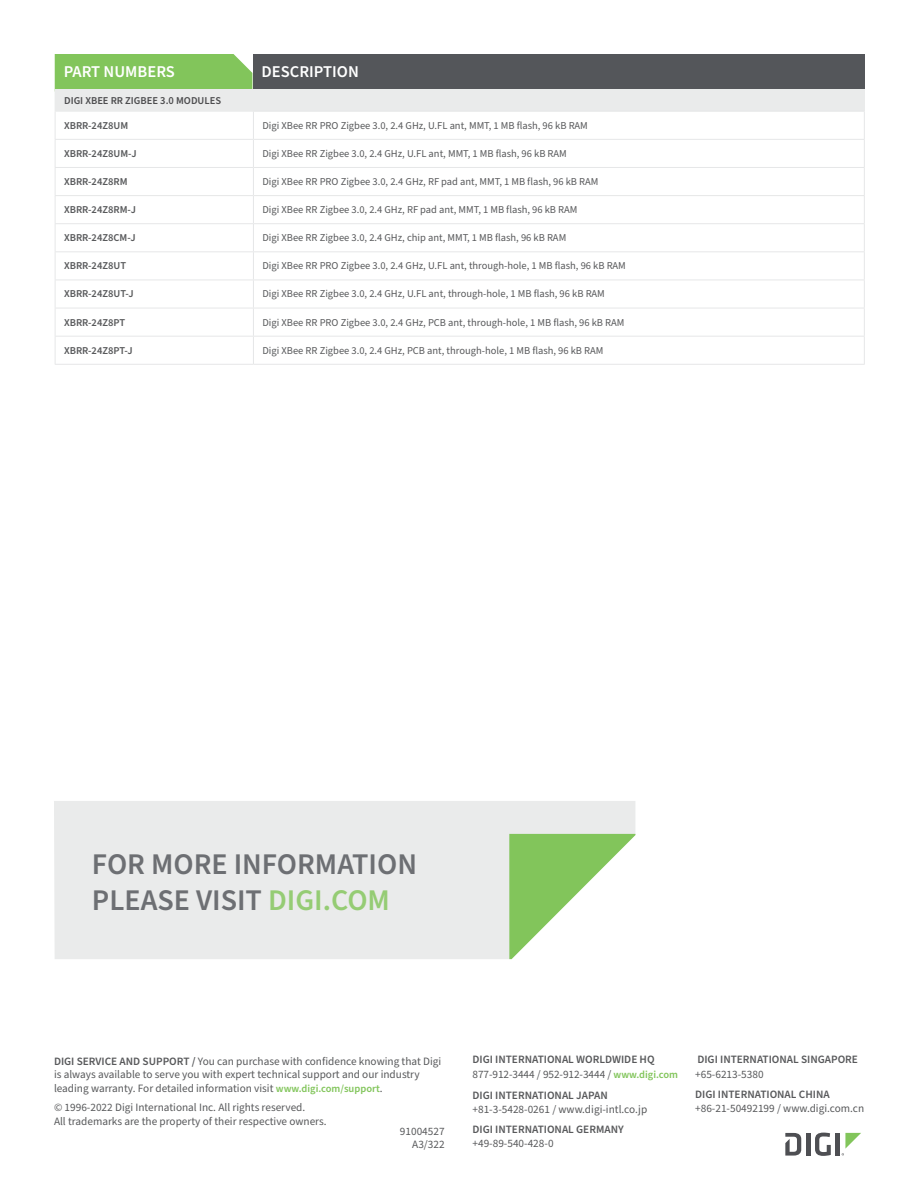
<style>
.page{position:relative;width:918px;height:1188px;background:#fff}
.page>*{position:absolute;margin:0;border:0;box-sizing:border-box;transform-origin:0 0}
.Table_-_Header{font:600 30px "Source Sans Pro";color:#6d6f73}
.t1{font:600 16.5px "Source Sans Pro";color:#fff}
.t2{font:11.25px/13.5px "Source Sans Pro";color:#58595b}
.t3{font:600 11.25px/15px "Source Sans Pro";color:#58595b}
.t4{font:10.5px "Source Sans Pro";color:#58595b}
.Table_-_Body_Copy{font:600 10.5px "Source Sans Pro";color:#58595b}
.Table_-_Header-2{font:600 10.5px "Source Sans Pro";color:#4d4d4f}
.s1{color:#95cc74}
.s2{font-weight:600}
.s3{font-weight:600;font-size:10.5px;color:#82c55b}
.s4{font-weight:400}
.s5{font-size:10.5px;color:#82c55b}
</style>
<div class="page">
<hr style="left:806px;top:1133px;width:4px;height:23px;background:#4e4f53">
<svg style="left:815px;top:1133px;width:16px;height:23px"></svg>
<hr style="left:836px;top:1133px;width:4px;height:23px;background:#4e4f53">
<svg style="left:785px;top:1133px;width:16px;height:23px"></svg>
<svg style="left:842px;top:1133px;width:19px;height:23px"></svg>
<div style="left:253px;top:54px;width:612px;height:38px;background:#54565a"></div>
<div style="left:55px;top:90px;width:809px;height:21px;background:#eaebeb"></div>
<svg style="left:254px;top:252px;width:610px;height:84px"></svg>
<hr style="left:253px;top:111px;width:612px;height:1px;background:#e6e7e8">
<hr style="left:253px;top:139px;width:612px;height:1px;background:#e6e7e8">
<hr style="left:253px;top:167px;width:612px;height:1px;background:#e6e7e8">
<hr style="left:253px;top:195px;width:612px;height:1px;background:#e6e7e8">
<hr style="left:253px;top:223px;width:612px;height:1px;background:#e6e7e8">
<hr style="left:253px;top:251px;width:612px;height:1px;background:#e6e7e8">
<hr style="left:253px;top:280px;width:612px;height:1px;background:#e6e7e8">
<hr style="left:253px;top:308px;width:612px;height:1px;background:#e6e7e8">
<hr style="left:253px;top:336px;width:612px;height:1px;background:#e6e7e8">
<hr style="left:253px;top:364px;width:612px;height:1px;background:#e6e7e8">
<hr style="left:55px;top:364px;width:198px;height:1px;background:#e6e7e8">
<hr style="left:253px;top:89px;width:612px;height:1px;background:#eaebeb">
<svg style="left:55px;top:54px;width:199px;height:310px"></svg>
<svg style="left:864px;top:90px;width:1px;height:274px"></svg>
<div style="left:54px;top:801px;width:581px;height:158px;background:#eaebeb"></div>
<svg style="left:509px;top:834px;width:126px;height:125px"></svg>
<p class="t1" style="left:64px;top:61px;width:113px">PART NUMBERS</p>
<p class="t1" style="left:262px;top:61px;width:99px">DESCRIPTION</p>
<p class="Table_-_Header-2" style="left:64px;top:93px;width:159px">DIGI XBEE RR ZIGBEE 3.0 MODULES</p>
<p class="Table_-_Body_Copy" style="left:64px;top:118px;width:66px">XBRR-24Z8UM</p>
<p class="t4" style="left:262px;top:118px;width:327px">Digi XBee RR PRO Zigbee 3.0, 2.4 GHz, U.FL ant, MMT, 1 MB flash, 96 kB RAM</p>
<p class="Table_-_Body_Copy" style="left:64px;top:146px;width:74px">XBRR-24Z8UM-J</p>
<p class="t4" style="left:262px;top:146px;width:306px">Digi XBee RR Zigbee 3.0, 2.4 GHz, U.FL ant, MMT, 1 MB flash, 96 kB RAM</p>
<p class="Table_-_Body_Copy" style="left:64px;top:174px;width:65px">XBRR-24Z8RM</p>
<p class="t4" style="left:262px;top:174px;width:338px">Digi XBee RR PRO Zigbee 3.0, 2.4 GHz, RF pad ant, MMT, 1 MB flash, 96 kB RAM</p>
<p class="Table_-_Body_Copy" style="left:64px;top:203px;width:73px">XBRR-24Z8RM-J</p>
<p class="t4" style="left:262px;top:203px;width:317px">Digi XBee RR Zigbee 3.0, 2.4 GHz, RF pad ant, MMT, 1 MB flash, 96 kB RAM</p>
<p class="Table_-_Body_Copy" style="left:64px;top:231px;width:73px">XBRR-24Z8CM-J</p>
<p class="t4" style="left:262px;top:231px;width:305px">Digi XBee RR Zigbee 3.0, 2.4 GHz, chip ant, MMT, 1 MB flash, 96 kB RAM</p>
<p class="Table_-_Body_Copy" style="left:64px;top:259px;width:64px">XBRR-24Z8UT</p>
<p class="t4" style="left:262px;top:259px;width:365px">Digi XBee RR PRO Zigbee 3.0, 2.4 GHz, U.FL ant, through-hole, 1 MB flash, 96 kB RAM</p>
<p class="Table_-_Body_Copy" style="left:64px;top:287px;width:71px">XBRR-24Z8UT-J</p>
<p class="t4" style="left:262px;top:287px;width:344px">Digi XBee RR Zigbee 3.0, 2.4 GHz, U.FL ant, through-hole, 1 MB flash, 96 kB RAM</p>
<p class="Table_-_Body_Copy" style="left:64px;top:315px;width:63px">XBRR-24Z8PT</p>
<p class="t4" style="left:262px;top:315px;width:364px">Digi XBee RR PRO Zigbee 3.0, 2.4 GHz, PCB ant, through-hole, 1 MB flash, 96 kB RAM</p>
<p class="Table_-_Body_Copy" style="left:64px;top:343px;width:70px">XBRR-24Z8PT-J</p>
<p class="t4" style="left:262px;top:343px;width:343px">Digi XBee RR Zigbee 3.0, 2.4 GHz, PCB ant, through-hole, 1 MB flash, 96 kB RAM</p>
<p class="Table_-_Header" style="left:92px;top:844px;width:327px">FOR MORE INFORMATION</p>
<p class="Table_-_Header" style="left:92px;top:880px;width:300px">PLEASE VISIT <span class="s1">DIGI.COM</span></p>
<p class="t2" style="left:54px;top:1055px;width:389px"><span class="s2">DIGI SERVICE AND SUPPORT /</span> You can purchase with confidence knowing that Digi is always available to serve you with expert technical support and our industry leading warranty. For detailed information visit <span class="s3">www.digi.com/support</span>.</p>
<p class="t2" style="left:54px;top:1101px;width:274px">© 1996-2022 Digi International Inc. All rights reserved.<br>All trademarks are the property of their respective owners.</p>
<p class="t2" style="left:400px;top:1125px;width:46px">91004527</p>
<p class="t2" style="left:412px;top:1138px;width:34px">A3/322</p>
<p class="t3" style="left:473px;top:1053px;width:207px">DIGI INTERNATIONAL WORLDWIDE HQ<br><span class="s4">877-912-3444 / 952-912-3444 /</span> <span class="s5">www.digi.com</span></p>
<p class="t3" style="left:473px;top:1088px;width:137px">DIGI INTERNATIONAL JAPAN</p>
<p class="t2" style="left:473px;top:1103px;width:176px">+81-3-5428-0261 / www.digi-intl.co.jp</p>
<p class="t3" style="left:473px;top:1122px;width:153px">DIGI INTERNATIONAL GERMANY</p>
<p class="t2" style="left:473px;top:1137px;width:83px">+49-89-540-428-0</p>
<p class="t3" style="left:697px;top:1053px;width:162px">DIGI INTERNATIONAL SINGAPORE</p>
<p class="t2" style="left:695px;top:1068px;width:70px">+65-6213-5380</p>
<p class="t3" style="left:695px;top:1087px;width:136px">DIGI INTERNATIONAL CHINA</p>
<p class="t2" style="left:695px;top:1102px;width:171px">+86-21-50492199 / www.digi.com.cn</p>
</div>
